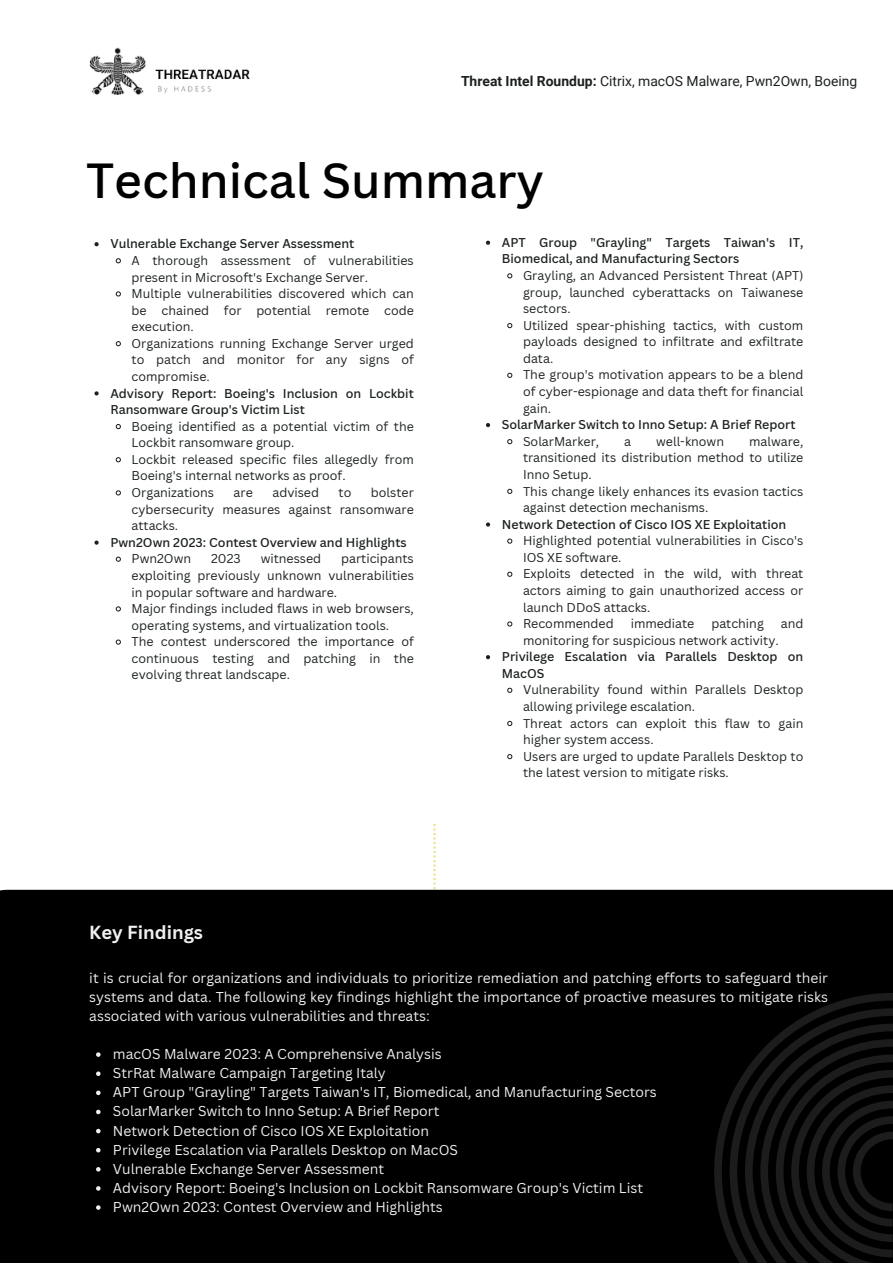
<style>
.page{position:relative;width:893px;height:1264px;background:#fff}
.page>*{position:absolute;margin:0;border:0;box-sizing:border-box;transform-origin:0 0}
.t1{font:500 48px "Canva Sans";color:#000}
.t2{font:700 18.45px "Canva Sans";color:#eff0f2}
.t3{font:13.95px/19px "Canva Sans";color:#eff0f2;text-align:justify}
.t4{font:13.95px "Roboto";color:#1c2120}
.t5{font:12.45px/16.5px "Canva Sans";color:#1c2120;text-align:justify}
.t6{font:500 12.45px/16.5px "Canva Sans";color:#1c2120}
.s1{font-weight:700}
</style>
<div class="page">
<div style="left:0;top:889px;width:892px;height:373px;background:#000"></div>
<svg style="left:433px;top:824px;width:2px;height:130px"></svg>
<img style="left:89px;top:47px;width:161px;height:48px">
<svg style="left:714px;top:992px;width:178px;height:270px;background:#050505"></svg>
<svg style="left:729px;top:1008px;width:163px;height:254px;background:#0c0c0c"></svg>
<svg style="left:94px;top:242px;width:5px;height:4px"></svg>
<svg style="left:115px;top:258px;width:6px;height:6px"></svg>
<svg style="left:115px;top:291px;width:6px;height:6px"></svg>
<svg style="left:115px;top:341px;width:6px;height:6px"></svg>
<svg style="left:94px;top:391px;width:5px;height:4px"></svg>
<svg style="left:115px;top:424px;width:6px;height:6px"></svg>
<svg style="left:115px;top:457px;width:6px;height:6px"></svg>
<svg style="left:115px;top:490px;width:6px;height:6px"></svg>
<svg style="left:94px;top:540px;width:5px;height:4px"></svg>
<svg style="left:115px;top:556px;width:6px;height:6px"></svg>
<svg style="left:115px;top:606px;width:6px;height:6px"></svg>
<svg style="left:115px;top:639px;width:6px;height:6px"></svg>
<svg style="left:486px;top:241px;width:4px;height:4px"></svg>
<svg style="left:507px;top:273px;width:6px;height:6px"></svg>
<svg style="left:507px;top:323px;width:6px;height:6px"></svg>
<svg style="left:507px;top:372px;width:6px;height:6px"></svg>
<svg style="left:486px;top:423px;width:4px;height:4px"></svg>
<svg style="left:507px;top:439px;width:6px;height:6px"></svg>
<svg style="left:507px;top:488px;width:6px;height:6px"></svg>
<svg style="left:486px;top:522px;width:4px;height:4px"></svg>
<svg style="left:507px;top:538px;width:6px;height:6px"></svg>
<svg style="left:507px;top:571px;width:6px;height:6px"></svg>
<svg style="left:507px;top:621px;width:6px;height:6px"></svg>
<svg style="left:486px;top:655px;width:4px;height:4px"></svg>
<svg style="left:507px;top:687px;width:6px;height:6px"></svg>
<svg style="left:507px;top:720px;width:6px;height:6px"></svg>
<svg style="left:507px;top:754px;width:6px;height:6px"></svg>
<div style="left:0;top:889px;width:314px;height:206px;background:#000"></div>
<svg style="left:96px;top:1109px;width:5px;height:5px"></svg>
<svg style="left:96px;top:1128px;width:5px;height:5px"></svg>
<svg style="left:96px;top:1147px;width:5px;height:5px"></svg>
<svg style="left:96px;top:1166px;width:5px;height:5px"></svg>
<svg style="left:96px;top:1186px;width:5px;height:4px"></svg>
<svg style="left:96px;top:1205px;width:5px;height:4px"></svg>
<p class="t4" style="left:461px;top:73px;width:398px"><span class="s1">Threat Intel Roundup:</span> Citrix, macOS Malware, Pwn2Own, Boeing</p>
<p class="t1" style="left:86px;top:146px;width:459px">Technical Summary</p>
<p class="t6" style="left:110px;top:235px;width:245px">Vulnerable Exchange Server Assessment</p>
<p class="t5" style="left:132px;top:252px;width:284px">A thorough assessment of vulnerabilities present in Microsoft's Exchange Server.</p>
<p class="t5" style="left:132px;top:285px;width:284px">Multiple vulnerabilities discovered which can be chained for potential remote code execution.</p>
<p class="t5" style="left:132px;top:335px;width:284px">Organizations running Exchange Server urged to patch and monitor for any signs of compromise.</p>
<p class="t6" style="left:110px;top:384px;width:305px">Advisory Report: Boeing's Inclusion on Lockbit<br>Ransomware Group's Victim List</p>
<p class="t5" style="left:132px;top:417px;width:284px">Boeing identified as a potential victim of the<br>Lockbit ransomware group.</p>
<p class="t5" style="left:132px;top:451px;width:284px">Lockbit released specific files allegedly from<br>Boeing's internal networks as proof.</p>
<p class="t5" style="left:132px;top:484px;width:84px">Organizations</p>
<p class="t5" style="left:233px;top:484px;width:21px">are</p>
<p class="t5" style="left:272px;top:484px;width:48px">advised</p>
<p class="t5" style="left:338px;top:484px;width:14px">to</p>
<p class="t5" style="left:132px;top:484px;width:284px;text-indent:239px">bolster cybersecurity measures against ransomware attacks.</p>
<p class="t6" style="left:110px;top:533px;width:298px">Pwn2Own 2023: Contest Overview and Highlights</p>
<p class="t5" style="left:132px;top:550px;width:61px">Pwn2Own</p>
<p class="t5" style="left:211px;top:550px;width:31px">2023</p>
<p class="t5" style="left:261px;top:550px;width:62px">witnessed</p>
<p class="t5" style="left:132px;top:550px;width:284px;text-indent:209px">participants exploiting previously unknown vulnerabilities in popular software and hardware.</p>
<p class="t5" style="left:132px;top:600px;width:284px">Major findings included flaws in web browsers, operating systems, and virtualization tools.</p>
<p class="t5" style="left:132px;top:633px;width:284px">The contest underscored the importance of continuous testing and patching in the evolving threat landscape.</p>
<p class="t2" style="left:89px;top:919px;width:115px">Key Findings</p>
<p class="t6" style="left:502px;top:234px;width:303px">APT Group "Grayling" Targets Taiwan's IT,<br>Biomedical, and Manufacturing Sectors</p>
<p class="t5" style="left:523px;top:267px;width:282px">Grayling, an Advanced Persistent Threat (APT) group, launched cyberattacks on Taiwanese sectors.</p>
<p class="t5" style="left:523px;top:317px;width:282px">Utilized spear-phishing tactics, with custom payloads designed to infiltrate and exfiltrate data.</p>
<p class="t5" style="left:523px;top:366px;width:282px">The group's motivation appears to be a blend of cyber-espionage and data theft for financial gain.</p>
<p class="t6" style="left:502px;top:416px;width:295px">SolarMarker Switch to Inno Setup: A Brief Report</p>
<p class="t5" style="left:523px;top:432px;width:78px">SolarMarker,</p>
<p class="t5" style="left:624px;top:432px;width:8px">a</p>
<p class="t5" style="left:656px;top:432px;width:69px">well-known</p>
<p class="t5" style="left:523px;top:432px;width:282px;text-indent:226px">malware, transitioned its distribution method to utilize Inno Setup.</p>
<p class="t5" style="left:523px;top:482px;width:282px">This change likely enhances its evasion tactics against detection mechanisms.</p>
<p class="t6" style="left:502px;top:515px;width:286px">Network Detection of Cisco IOS XE Exploitation</p>
<p class="t5" style="left:523px;top:532px;width:282px">Highlighted potential vulnerabilities in Cisco's<br>IOS XE software.</p>
<p class="t5" style="left:523px;top:565px;width:282px">Exploits detected in the wild, with threat actors aiming to gain unauthorized access or launch DDoS attacks.</p>
<p class="t5" style="left:523px;top:615px;width:92px">Recommended</p>
<p class="t5" style="left:630px;top:615px;width:65px">immediate</p>
<p class="t5" style="left:711px;top:615px;width:54px">patching</p>
<p class="t5" style="left:780px;top:615px;width:24px">and</p>
<p class="t5" style="left:523px;top:631px;width:257px">monitoring for suspicious network activity.</p>
<p class="t6" style="left:502px;top:648px;width:303px">Privilege Escalation via Parallels Desktop on<br>MacOS</p>
<p class="t5" style="left:523px;top:681px;width:282px">Vulnerability found within Parallels Desktop allowing privilege escalation.</p>
<p class="t5" style="left:523px;top:714px;width:282px">Threat actors can exploit this flaw to gain higher system access.</p>
<p class="t5" style="left:523px;top:747px;width:282px">Users are urged to update Parallels Desktop to the latest version to mitigate risks.</p>
<p class="t3" style="left:89px;top:967px;width:740px">it is crucial for organizations and individuals to prioritize remediation and patching efforts to safeguard their systems and data. The following key findings highlight the importance of proactive measures to mitigate risks associated with various vulnerabilities and threats:</p>
<p class="t3" style="left:113px;top:1044px;width:330px">macOS Malware 2023: A Comprehensive Analysis</p>
<p class="t3" style="left:113px;top:1063px;width:274px">StrRat Malware Campaign Targeting Italy</p>
<p class="t3" style="left:113px;top:1082px;width:545px">APT Group "Grayling" Targets Taiwan's IT, Biomedical, and Manufacturing Sectors</p>
<p class="t3" style="left:113px;top:1101px;width:328px">SolarMarker Switch to Inno Setup: A Brief Report</p>
<p class="t3" style="left:113px;top:1120px;width:317px">Network Detection of Cisco IOS XE Exploitation</p>
<p class="t3" style="left:113px;top:1139px;width:346px">Privilege Escalation via Parallels Desktop on MacOS</p>
<p class="t3" style="left:113px;top:1158px;width:273px">Vulnerable Exchange Server Assessment</p>
<p class="t3" style="left:113px;top:1177px;width:531px">Advisory Report: Boeing's Inclusion on Lockbit Ransomware Group's Victim List</p>
<p class="t3" style="left:113px;top:1197px;width:331px">Pwn2Own 2023: Contest Overview and Highlights</p>
</div>
